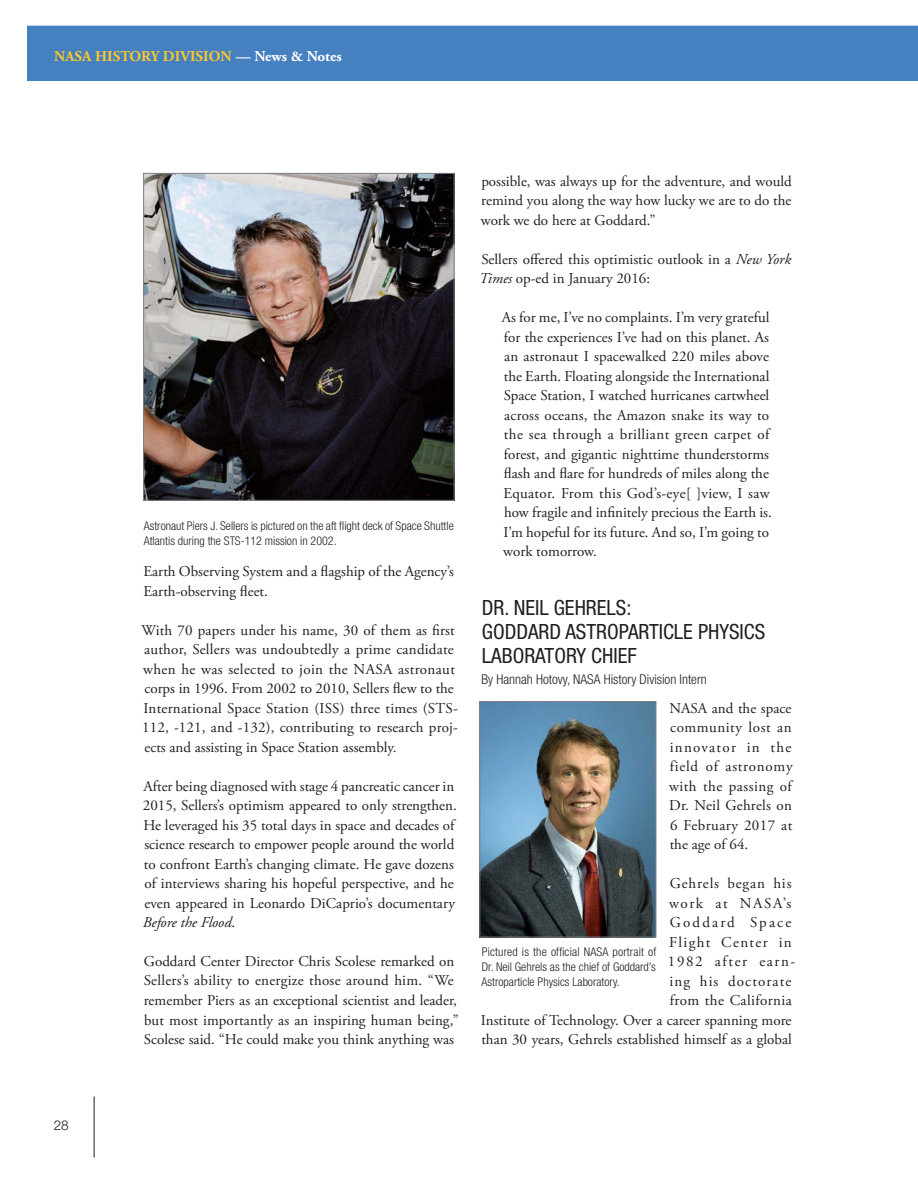
<style>
.page{position:relative;width:918px;height:1188px;background:#fff}
.page>*{position:absolute;margin:0;border:0;box-sizing:border-box;transform-origin:0 0}
.t1{font:condensed 21px/24px "Helvetica Neue LT Std";color:#231f20}
.Body{font:15px/19.5px "Adobe Garamond Pro";color:#231f20}
.Block_indent_text{font:15px/19.5px "Adobe Garamond Pro";color:#231f20}
.Body-2{font:15px/19.5px "Adobe Garamond Pro";letter-spacing:.025em;color:#231f20;text-align:right}
.t2{font:700 15px "Adobe Garamond Pro";color:#fac82f}
.Credits{font:300 condensed 13.5px "Helvetica Neue LT Std";color:#231f20}
.t3{font:300 13.5px "Helvetica Neue LT Std";color:#231f20}
.t4{font:300 condensed 12px/15px "Helvetica Neue LT Std";color:#231f20}
.s1{color:#fff}
.s2{font-style:italic}
</style>
<div class="page">
<hr style="left:94px;top:1097px;width:1px;height:60px;background:#231f20">
<div style="left:27px;top:26px;width:891px;height:55px;background:#4580c1"></div>
<img style="left:145px;top:175px;width:307px;height:324px">
<div style="left:143px;top:173px;width:311px;height:328px;border:1px solid #7e8083"></div>
<img style="left:481px;top:703px;width:173px;height:232px">
<div style="left:479px;top:701px;width:177px;height:236px;border:1px solid #7e8083"></div>
<p class="t2" style="left:54px;top:47px;width:289px">NASA HISTORY DIVISION <span class="s1">— News &amp; Notes</span></p>
<p class="t3" style="left:54px;top:1117px;width:17px">28</p>
<p class="t4" style="left:144px;top:518px;width:312px">Astronaut Piers J. Sellers is pictured on the aft flight deck of Space Shuttle<br>Atlantis during the STS-112 mission in 2002.</p>
<p class="Body" style="left:143px;top:562px;width:312px">Earth Observing System and a flagship of the Agency’s<br>Earth-observing fleet.</p>
<p class="Body" style="left:142px;top:621px;width:318px">With 70 papers under his name, 30 of them as first author, Sellers was undoubtedly a prime candidate when he was selected to join the NASA astronaut corps in 1996. From 2002 to 2010, Sellers flew to the International Space Station (ISS) three times (STS-112, -121, and -132), contributing to research proj&shy;ects and assisting in Space Station assembly.</p>
<p class="Body" style="left:143px;top:777px;width:315px">After being diagnosed with stage 4 pancreatic cancer in 2015, Sellers’s optimism appeared to only strengthen.<br>He leveraged his 35 total days in space and decades of science research to empower people around the world to confront Earth’s changing climate. He gave dozens of interviews sharing his hopeful perspective, and he even appeared in Leonardo DiCaprio’s documentary <span class="s2">Before the Flood</span>.</p>
<p class="Body" style="left:144px;top:952px;width:316px">Goddard Center Director Chris Scolese remarked on Sellers’s ability to energize those around him. “We remember Piers as an exceptional scientist and leader, but most importantly as an inspiring human being,” Scolese said. “He could make you think anything was</p>
<p class="Body" style="left:481px;top:172px;width:312px;text-align:justify">possible, was always up for the adventure, and would remind you along the way how lucky we are to do the work we do here at Goddard.”</p>
<p class="Body" style="left:479px;top:250px;width:314px">Sellers offered this optimistic outlook in a <span class="s2">New York<br>Times</span> op-ed in January 2016:</p>
<p class="Block_indent_text" style="left:502px;top:309px;width:271px">As for me, I’ve no complaints. I’m very grateful for the experiences I’ve had on this planet. As an astronaut I spacewalked 220 miles above the Earth. Floating alongside the International Space Station, I watched hurricanes cartwheel across oceans, the Amazon snake its way to the sea through a brilliant green carpet of forest, and gigantic nighttime thunderstorms flash and flare for hundreds of miles along the Equator. From this God’s-eye[ ]view, I saw how fragile and infinitely precious the Earth is.<br>I’m hopeful for its future. And so, I’m going to work tomorrow.</p>
<h2 class="t1" style="left:482px;top:595px;width:285px">DR. NEIL GEHRELS:<br>GODDARD ASTROPARTICLE PHYSICS<br>LABORATORY CHIEF</h2>
<p class="Credits" style="left:482px;top:671px;width:227px">By Hannah Hotovy, NASA History Division Intern</p>
<p class="Body" style="left:669px;top:699px;width:125px;text-align:justify">NASA and the space community lost an innovator in the field of astronomy with the passing of Dr. Neil Gehrels on 6 February 2017 at the age of 64.</p>
<p class="Body-2" style="left:481px;top:874px;width:316px">Gehrels began his<br>work at NASA’s<br>Goddard Space<br>Flight Center in<br>1982 after earn-<br>ing his doctorate<br>from the California<br>Institute of Technology. Over a career spanning more than 30 years, Gehrels established himself as a global</p>
<p class="t4" style="left:482px;top:944px;width:176px;text-align:justify">Pictured is the official NASA portrait of Dr. Neil Gehrels as the chief of Goddard’s Astroparticle Physics Laboratory.</p>
</div>
